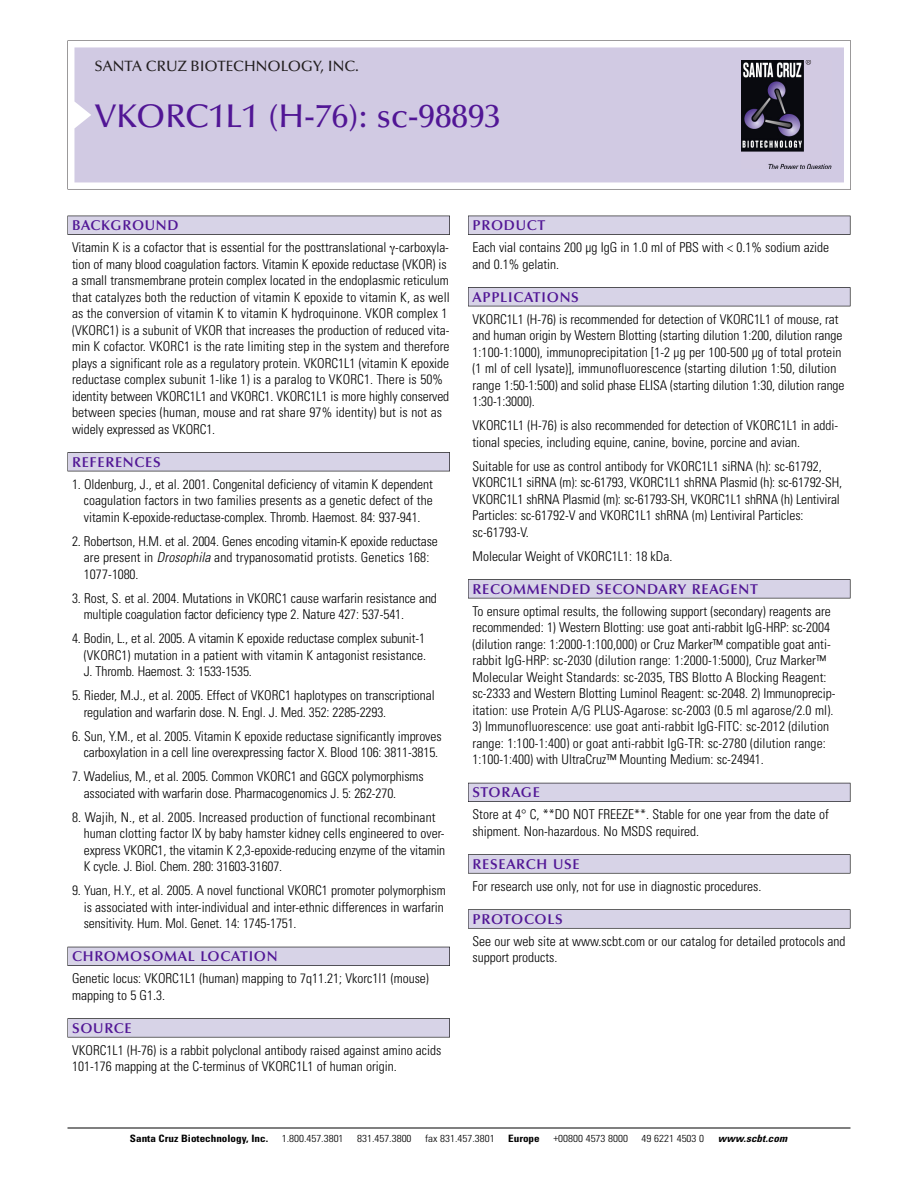
<style>
.page{position:relative;width:918px;height:1188px;background:#fff}
.page>*{position:absolute;margin:0;border:0;box-sizing:border-box;transform-origin:0 0}
.t1{font:500 33px "Optima";color:#511695}
.t2{font:500 15px "Optima";color:#231f20}
.t3{font:600 14.25px "Optima";letter-spacing:.05em;color:#511695}
.t4{font:300 condensed 13.5px/16.5px "Univers";color:#000}
.t5{font:300 condensed 10.2px "Univers";color:#000;scale:1.1 1}
.t6{font:700 condensed 10.2px "Univers";color:#000;scale:1.1 1}
.t7{font:italic 700 condensed 10.2px "Univers";letter-spacing:.005em;color:#000;scale:1.1 1}
.s1{font-style:italic}
</style>
<div class="page">
<svg style="left:68px;top:40px;width:783px;height:149px"></svg>
<div style="left:74px;top:47px;width:770px;height:135px;background:#d1cae3"></div>
<img style="left:741px;top:60px;width:90px;height:108px">
<div style="left:68px;top:216px;width:382px;height:19px;background:#525155"></div>
<div style="left:68px;top:216px;width:381px;height:18px;background:#d7d3e7"></div>
<div style="left:68px;top:452px;width:382px;height:19px;background:#525155"></div>
<div style="left:68px;top:453px;width:381px;height:18px;background:#d7d3e7"></div>
<div style="left:68px;top:947px;width:382px;height:19px;background:#525158"></div>
<div style="left:68px;top:947px;width:381px;height:18px;background:#d7d3e7"></div>
<div style="left:68px;top:1018px;width:382px;height:19px;background:#575759"></div>
<div style="left:68px;top:1019px;width:381px;height:18px;background:#d7d3e7"></div>
<div style="left:468px;top:216px;width:382px;height:19px;background:#525155"></div>
<div style="left:468px;top:216px;width:382px;height:18px;background:#d7d3e7"></div>
<div style="left:468px;top:287px;width:382px;height:19px;background:#525155"></div>
<div style="left:468px;top:288px;width:382px;height:18px;background:#d7d3e7"></div>
<div style="left:468px;top:579px;width:382px;height:19px;background:#545357"></div>
<div style="left:468px;top:580px;width:382px;height:18px;background:#d7d3e7"></div>
<div style="left:468px;top:783px;width:382px;height:19px;background:#54535a"></div>
<div style="left:468px;top:783px;width:382px;height:18px;background:#d7d3e7"></div>
<svg style="left:468px;top:854px;width:382px;height:20px"></svg>
<div style="left:468px;top:855px;width:382px;height:18px;background:#d7d3e7"></div>
<div style="left:468px;top:909px;width:382px;height:20px;background:#666667"></div>
<div style="left:468px;top:910px;width:382px;height:18px;background:#d7d3e7"></div>
<hr style="left:68px;top:1128px;width:782px;height:1px;background:#000">
<p class="t2" style="left:94px;top:61px;width:266px">SANTA CRUZ BIOTECHNOLOGY, INC.</p>
<h1 class="t1" style="left:94px;top:103px;width:408px">VKORC1L1 (H-76): sc-98893</h1>
<p class="t3" style="left:72px;top:219px;width:108px">BACKGROUND</p>
<p class="t4" style="left:72px;top:240px;width:379px">Vitamin K is a cofactor that is essential for the posttranslational -carboxyla&shy;tion of many blood coagulation factors. Vitamin K epoxide reductase (VKOR) is a small transmembrane protein complex located in the endoplasmic reticulum that catalyzes both the reduction of vitamin K epoxide to vitamin K, as well as the conversion of vitamin K to vitamin K hydroquinone. VKOR complex 1 (VKORC1) is a subunit of VKOR that increases the production of reduced vita&shy;min K cofactor. VKORC1 is the rate limiting step in the system and therefore plays a significant role as a regulatory protein. VKORC1L1 (vitamin K epoxide reductase complex subunit 1-like 1) is a paralog to VKORC1. There is 50% identity between VKORC1L1 and VKORC1. VKORC1L1 is more highly conserved between species (human, mouse and rat share 97% identity) but is not as widely expressed as VKORC1.</p>
<p class="t3" style="left:72px;top:456px;width:90px">REFERENCES</p>
<p class="t4" style="left:84px;top:477px;width:351px;text-align:justify;text-indent:-12px">1. Oldenburg, J., et al. 2001. Congenital deficiency of vitamin K dependent coagulation factors in two families presents as a genetic defect of the vitamin K-epoxide-reductase-complex. Thromb. Haemost. 84: 937-941.</p>
<p class="t4" style="left:84px;top:534px;width:356px;text-indent:-12px">2. Robertson, H.M. et al. 2004. Genes encoding vitamin-K epoxide reductase are present in <span class="s1">Drosophila</span> and trypanosomatid protists. Genetics 168:<br>1077-1080.</p>
<p class="t4" style="left:84px;top:591px;width:355px;text-indent:-12px">3. Rost, S. et al. 2004. Mutations in VKORC1 cause warfarin resistance and multiple coagulation factor deficiency type 2. Nature 427: 537-541.</p>
<p class="t4" style="left:84px;top:631px;width:344px;text-align:justify;text-indent:-12px">4. Bodin, L., et al. 2005. A vitamin K epoxide reductase complex subunit-1 (VKORC1) mutation in a patient with vitamin K antagonist resistance.<br>J. Thromb. Haemost. 3: 1533-1535.</p>
<p class="t4" style="left:84px;top:688px;width:353px;text-indent:-12px">5. Rieder, M.J., et al. 2005. Effect of VKORC1 haplotypes on transcriptional regulation and warfarin dose. N. Engl. J. Med. 352: 2285-2293.</p>
<p class="t4" style="left:72px;top:729px;width:371px;text-align:right">6. Sun, Y.M., et al. 2005. Vitamin K epoxide reductase significantly improves carboxylation in a cell line overexpressing factor X. Blood 106: 3811-3815.</p>
<p class="t4" style="left:84px;top:769px;width:342px;text-indent:-12px">7. Wadelius, M., et al. 2005. Common VKORC1 and GGCX polymorphisms associated with warfarin dose. Pharmacogenomics J. 5: 262-270.</p>
<p class="t4" style="left:84px;top:810px;width:363px;text-indent:-12px">8. Wajih, N., et al. 2005. Increased production of functional recombinant human clotting factor IX by baby hamster kidney cells engineered to over&shy;express VKORC1, the vitamin K 2,3-epoxide-reducing enzyme of the vitamin K cycle. J. Biol. Chem. 280: 31603-31607.</p>
<p class="t4" style="left:84px;top:883px;width:363px;text-indent:-12px">9. Yuan, H.Y., et al. 2005. A novel functional VKORC1 promoter polymorphism is associated with inter-individual and inter-ethnic differences in warfarin sensitivity. Hum. Mol. Genet. 14: 1745-1751.</p>
<p class="t3" style="left:72px;top:951px;width:207px">CHROMOSOMAL LOCATION</p>
<p class="t4" style="left:72px;top:971px;width:358px">Genetic locus: VKORC1L1 (human) mapping to 7q11.21; Vkorc1l1 (mouse) mapping to 5 G1.3.</p>
<p class="t3" style="left:72px;top:1022px;width:61px">SOURCE</p>
<p class="t4" style="left:72px;top:1043px;width:371px">VKORC1L1 (H-76) is a rabbit polyclonal antibody raised against amino acids<br>101-176 mapping at the C-terminus of VKORC1L1 of human origin.</p>
<p class="t3" style="left:473px;top:219px;width:74px">PRODUCT</p>
<p class="t4" style="left:473px;top:240px;width:358px">Each vial contains 200 µg IgG in 1.0 ml of PBS with &lt; 0.1% sodium azide and 0.1% gelatin.</p>
<p class="t3" style="left:473px;top:291px;width:108px">APPLICATIONS</p>
<p class="t4" style="left:473px;top:312px;width:373px">VKORC1L1 (H-76) is recommended for detection of VKORC1L1 of mouse, rat and human origin by Western Blotting (starting dilution 1:200, dilution range 1:100-1:1000), immunoprecipitation [1-2 µg per 100-500 µg of total protein (1 ml of cell lysate)], immunofluorescence (starting dilution 1:50, dilution range 1:50-1:500) and solid phase ELISA (starting dilution 1:30, dilution range 1:30-1:3000).</p>
<p class="t4" style="left:473px;top:418px;width:367px">VKORC1L1 (H-76) is also recommended for detection of VKORC1L1 in addi&shy;tional species, including equine, canine, bovine, porcine and avian.</p>
<p class="t4" style="left:473px;top:459px;width:371px">Suitable for use as control antibody for VKORC1L1 siRNA (h): sc-61792, VKORC1L1 siRNA (m): sc-61793, VKORC1L1 shRNA Plasmid (h): sc-61792-SH, VKORC1L1 shRNA Plasmid (m): sc-61793-SH, VKORC1L1 shRNA (h) Lentiviral Particles: sc-61792-V and VKORC1L1 shRNA (m) Lentiviral Particles: sc-61793-V.</p>
<p class="t4" style="left:473px;top:549px;width:201px">Molecular Weight of VKORC1L1: 18 kDa.</p>
<p class="t3" style="left:473px;top:583px;width:287px">RECOMMENDED SECONDARY REAGENT</p>
<p class="t4" style="left:473px;top:604px;width:364px">To ensure optimal results, the following support (secondary) reagents are recommended: 1) Western Blotting: use goat anti-rabbit IgG-HRP: sc-2004 (dilution range: 1:2000-1:100,000) or Cruz Marker™ compatible goat anti&shy;rabbit IgG-HRP: sc-2030 (dilution range: 1:2000-1:5000), Cruz Marker™ Molecular Weight Standards: sc-2035, TBS Blotto A Blocking Reagent: sc-2333 and Western Blotting Luminol Reagent: sc-2048. 2) Immunoprecip&shy;itation: use Protein A/G PLUS-Agarose: sc-2003 (0.5 ml agarose/2.0 ml).</p>
<p class="t4" style="left:473px;top:719px;width:358px">3) Immunofluorescence: use goat anti-rabbit IgG-FITC: sc-2012 (dilution range: 1:100-1:400) or goat anti-rabbit IgG-TR: sc-2780 (dilution range:<br>1:100-1:400) with UltraCruz™ Mounting Medium: sc-24941.</p>
<p class="t3" style="left:473px;top:787px;width:69px">STORAGE</p>
<p class="t4" style="left:473px;top:807px;width:358px">Store at 4° C, **DO NOT FREEZE**. Stable for one year from the date of shipment. Non-hazardous. No MSDS required.</p>
<p class="t3" style="left:473px;top:858px;width:109px">RESEARCH USE</p>
<p class="t4" style="left:473px;top:879px;width:290px">For research use only, not for use in diagnostic procedures.</p>
<p class="t3" style="left:473px;top:913px;width:92px">PROTOCOLS</p>
<p class="t4" style="left:473px;top:934px;width:375px">See our web site at www.scbt.com or our catalog for detailed protocols and support products.</p>
<p class="t6" style="left:130px;top:1135px;width:127px">Santa Cruz Biotechnology, Inc.</p>
<p class="t5" style="left:282px;top:1135px;width:58px">1.800.457.3801</p>
<p class="t5" style="left:357px;top:1135px;width:51px">831.457.3800</p>
<p class="t5" style="left:425px;top:1135px;width:65px">fax 831.457.3801</p>
<p class="t6" style="left:508px;top:1135px;width:30px">Europe</p>
<p class="t5" style="left:553px;top:1135px;width:69px">+00800 4573 8000</p>
<p class="t5" style="left:642px;top:1135px;width:58px">49 6221 4503 0</p>
<p class="t7" style="left:718px;top:1135px;width:64px">www.scbt.com</p>
</div>
